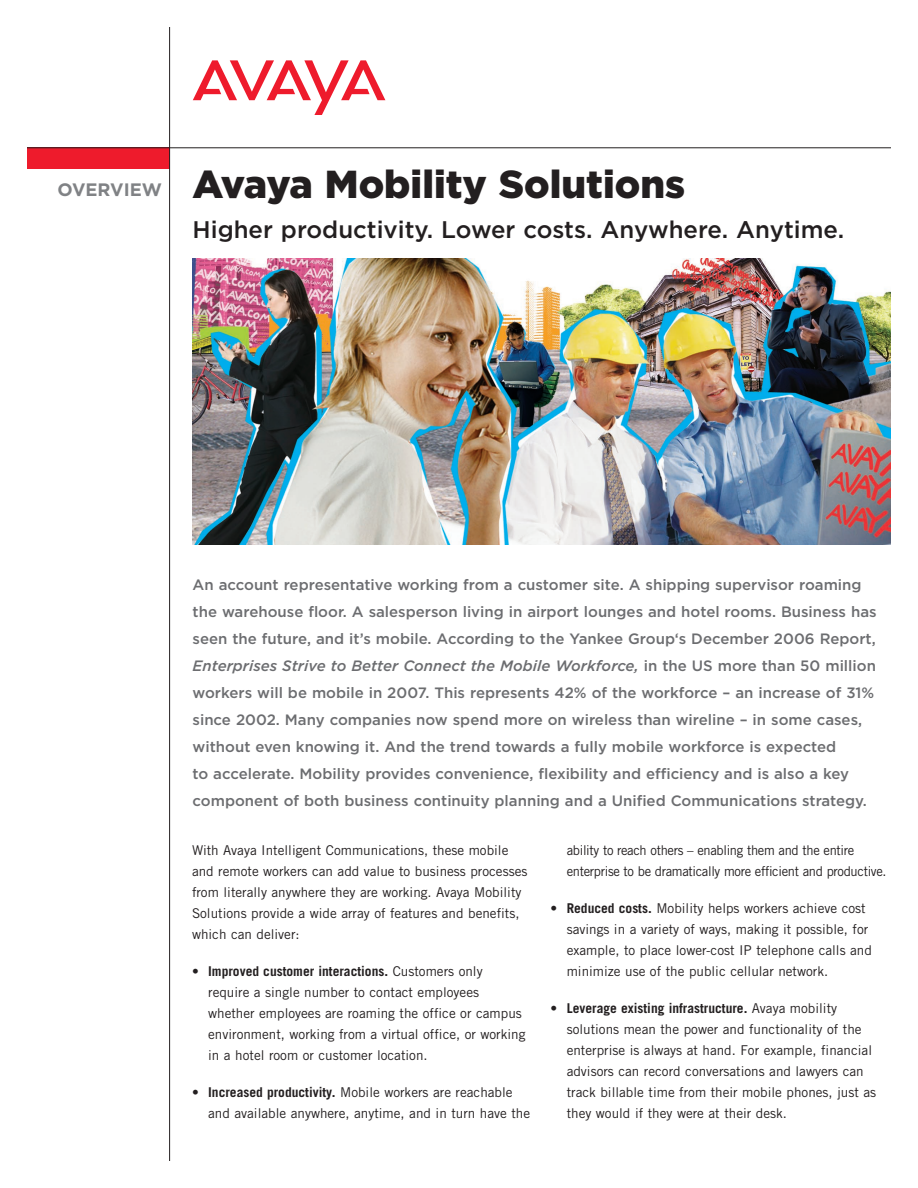
<style>
.page{position:relative;width:918px;height:1188px;background:#fff}
.page>*{position:absolute;margin:0;border:0;box-sizing:border-box;transform-origin:0 0}
.overview_title{font:900 39px "Gotham";color:#231f20}
.overview_title-2{font:500 24px "Gotham";color:#231f20}
.Collateral_Type{font:700 18px "Gotham";color:#808285}
.intro{font:500 15px/27px "Gotham";color:#6c6d70}
.bullet_body{font:13.5px/21px "Trade Gothic";color:#231f20}
.body_copy{font:13.5px/21px "Trade Gothic";color:#231f20}
.bullet_body-2{font:13.5px/21px "Trade Gothic";letter-spacing:-.025em;color:#231f20;scale:.96 1}
.s1{font-style:italic}
.s2{font-weight:700}
</style>
<div class="page">
<div style="left:27px;top:147px;width:143px;height:22px;background:#ee1b2c"></div>
<svg style="left:193px;top:60px;width:192px;height:55px"></svg>
<hr style="left:169px;top:27px;width:1px;height:1134px;background:#231f20">
<hr style="left:27px;top:147px;width:864px;height:1px;background:#231f20">
<img style="left:193px;top:258px;width:698px;height:287px">
<p class="Collateral_Type" style="left:58px;top:179px;width:106px">OVERVIEW</p>
<p class="overview_title" style="left:193px;top:161px;width:494px">Avaya Mobility Solutions</p>
<p class="overview_title-2" style="left:193px;top:216px;width:653px">Higher productivity. Lower costs. Anywhere. Anytime.</p>
<p class="intro" style="left:193px;top:570px;width:686px">An account representative working from a customer site. A shipping supervisor roaming the warehouse floor. A salesperson living in airport lounges and hotel rooms. Business has seen the future, and it’s mobile. According to the Yankee Group‘s December 2006 Report, <span class="s1">Enterprises Strive to Better Connect the Mobile Workforce,</span> in the US more than 50 million workers will be mobile in 2007. This represents 42% of the workforce – an increase of 31% since 2002. Many companies now spend more on wireless than wireline – in some cases, without even knowing it. And the trend towards a fully mobile workforce is expected<br>to accelerate. Mobility provides convenience, flexibility and efficiency and is also a key component of both business continuity planning and a Unified Communications strategy.</p>
<p class="body_copy" style="left:192px;top:839px;width:337px">With Avaya Intelligent Communications, these mobile and remote workers can add value to business processes from literally anywhere they are working. Avaya Mobility Solutions provide a wide array of features and benefits, which can deliver:</p>
<p class="bullet_body" style="left:208px;top:961px;width:319px;text-indent:-16px">• <span class="s2">Improved customer interactions.</span> Customers only require a single number to contact employees whether employees are roaming the office or campus environment, working from a virtual office, or working in a hotel room or customer location.</p>
<p class="bullet_body" style="left:208px;top:1082px;width:323px;text-indent:-16px">• <span class="s2">Increased productivity.</span> Mobile workers are reachable and available anywhere, anytime, and in turn have the</p>
<p class="bullet_body-2" style="left:567px;top:839px;width:335px">ability to reach others – enabling them and the entire enterprise to be dramatically more efficient and productive.</p>
<p class="bullet_body" style="left:567px;top:898px;width:307px;text-indent:-16px">• <span class="s2">Reduced costs.</span> Mobility helps workers achieve cost savings in a variety of ways, making it possible, for example, to place lower-cost IP telephone calls and minimize use of the public cellular network.</p>
<p class="bullet_body" style="left:567px;top:998px;width:311px;text-indent:-16px">• <span class="s2">Leverage existing infrastructure.</span> Avaya mobility solutions mean the power and functionality of the enterprise is always at hand. For example, financial advisors can record conversations and lawyers can track billable time from their mobile phones, just as they would if they were at their desk.</p>
</div>
